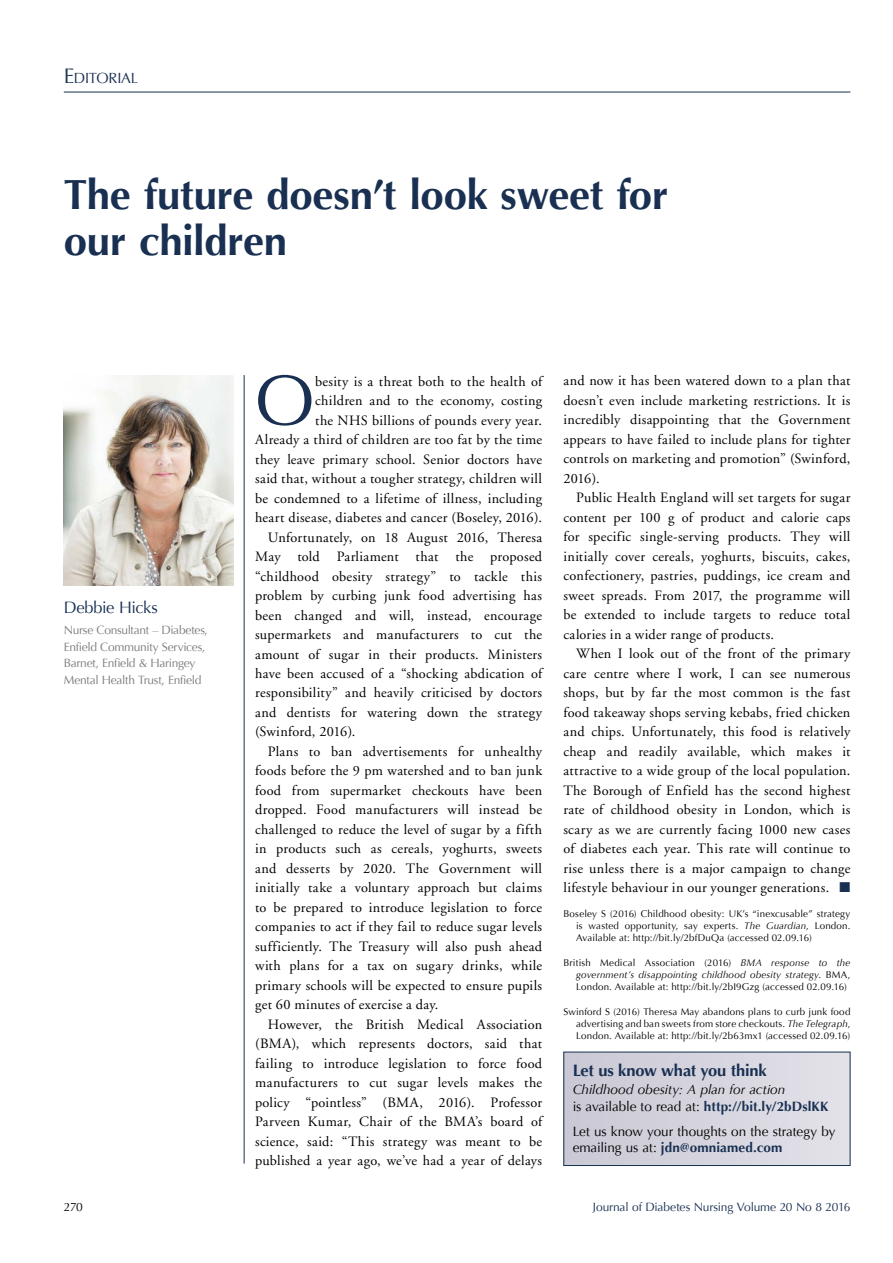
<style>
.page{position:relative;width:893px;height:1263px;background:#fff}
.page>*{position:absolute;margin:0;border:0;box-sizing:border-box;transform-origin:0 0}
.t1{font:71.25px "Optima";color:#193052}
.t2{font:700 42px/46.5px "Optima";letter-spacing:-.01em;color:#193052}
.t3{font:700 16.5px "Optima";letter-spacing:-.01em;color:#193052}
.t4{font:16.5px "Optima";letter-spacing:-.03em;color:#193052}
.t5{font:14.7px "Optima";letter-spacing:-.015em;color:#193052}
.t6{font:14.25px/19.5px "Adobe Garamond";letter-spacing:.02em;color:#000;text-align:justify}
.t7{font:italic 13.5px/16.5px "Optima";color:#000}
.t8{font:13.5px/16.5px "Optima";color:#000}
.t9{font:12px/16.5px "Optima";letter-spacing:-.025em;color:#7c7b7b}
.t10{font:12px "Optima";letter-spacing:-.015em;color:#193052}
.t11{font:12px "Optima";color:#000}
.t12{font:9.75px/12px "Optima";letter-spacing:.015em;color:#000;text-align:justify}
.s1{font-size:21px}
.s2{color:#193052}
.s3{font-style:italic}
.s4{font-style:normal}
.s5{font-weight:700;font-style:normal;color:#193052}
.s6{font-weight:700;color:#193052}
</style>
<div class="page">
<hr style="left:244px;top:375px;width:1px;height:788px;background:#193052">
<hr style="left:64px;top:92px;width:786px;height:1px;background:#193052">
<img style="left:64px;top:375px;width:170px;height:210px">
<div style="left:564px;top:1052px;width:286px;height:113px;background:#d6d5df"></div>
<div style="left:563px;top:1052px;width:287px;height:114px;border:1px solid #193052"></div>
<p class="t5" style="left:64px;top:70px;width:76px"><span class="s1">E</span>DITORIAL</p>
<h2 class="t2" style="left:64px;top:172px;width:606px">The future doesn’t look sweet for our children</h2>
<p class="t4" style="left:64px;top:598px;width:96px">Debbie Hicks</p>
<p class="t9" style="left:64px;top:622px;width:146px">Nurse Consultant – Diabetes,<br>Enfield Community Services,<br>Barnet, Enfield &amp; Haringey<br>Mental Health Trust, Enfield</p>
<h1 class="t1" style="left:255px;top:359px;width:61px">O</h1>
<p class="t6" style="left:315px;top:372px;width:229px">besity is a threat both to the health of</p>
<p class="t6" style="left:315px;top:391px;width:228px">children and to the economy, costing</p>
<p class="t6" style="left:315px;top:411px;width:229px">the NHS billions of pounds every year.</p>
<p class="t6" style="left:255px;top:430px;width:289px">Already a third of children are too fat by the time</p>
<p class="t6" style="left:255px;top:450px;width:288px">they leave primary school. Senior doctors have</p>
<p class="t6" style="left:255px;top:469px;width:288px">said that, without a tougher strategy, children will</p>
<p class="t6" style="left:255px;top:489px;width:289px">be condemned to a lifetime of illness, including</p>
<p class="t6" style="left:255px;top:508px;width:288px">heart disease, diabetes and cancer (Boseley, 2016).</p>
<p class="t6" style="left:268px;top:528px;width:276px">Unfortunately, on 18 August 2016, Theresa</p>
<p class="t6" style="left:255px;top:547px;width:289px">May told Parliament that the proposed</p>
<p class="t6" style="left:255px;top:567px;width:289px">“childhood obesity strategy” to tackle this</p>
<p class="t6" style="left:255px;top:586px;width:289px">problem by curbing junk food advertising has</p>
<p class="t6" style="left:255px;top:606px;width:288px">been changed and will, instead, encourage</p>
<p class="t6" style="left:255px;top:625px;width:289px">supermarkets and manufacturers to cut the</p>
<p class="t6" style="left:255px;top:645px;width:289px">amount of sugar in their products. Ministers</p>
<p class="t6" style="left:255px;top:664px;width:289px">have been accused of a “shocking abdication of</p>
<p class="t6" style="left:255px;top:684px;width:289px">responsibility” and heavily criticised by doctors</p>
<p class="t6" style="left:255px;top:703px;width:288px">and dentists for watering down the strategy</p>
<p class="t6" style="left:255px;top:722px;width:102px">(Swinford, 2016).</p>
<p class="t6" style="left:268px;top:742px;width:276px">Plans to ban advertisements for unhealthy</p>
<p class="t6" style="left:255px;top:761px;width:289px">foods before the 9 pm watershed and to ban junk</p>
<p class="t6" style="left:255px;top:781px;width:289px">food from supermarket checkouts have been</p>
<p class="t6" style="left:255px;top:800px;width:289px">dropped. Food manufacturers will instead be</p>
<p class="t6" style="left:255px;top:820px;width:289px">challenged to reduce the level of sugar by a fifth</p>
<p class="t6" style="left:255px;top:839px;width:289px">in products such as cereals, yoghurts, sweets</p>
<p class="t6" style="left:255px;top:859px;width:289px">and desserts by 2020. The Government will</p>
<p class="t6" style="left:255px;top:878px;width:289px">initially take a voluntary approach but claims</p>
<p class="t6" style="left:255px;top:898px;width:288px">to be prepared to introduce legislation to force</p>
<p class="t6" style="left:255px;top:917px;width:289px">companies to act if they fail to reduce sugar levels</p>
<p class="t6" style="left:255px;top:937px;width:289px">sufficiently. The Treasury will also push ahead</p>
<p class="t6" style="left:255px;top:956px;width:288px">with plans for a tax on sugary drinks, while</p>
<p class="t6" style="left:255px;top:976px;width:289px">primary schools will be expected to ensure pupils</p>
<p class="t6" style="left:255px;top:995px;width:185px">get 60 minutes of exercise a day.</p>
<p class="t6" style="left:268px;top:1015px;width:276px">However, the British Medical Association</p>
<p class="t6" style="left:255px;top:1034px;width:289px">(BMA), which represents doctors, said that</p>
<p class="t6" style="left:255px;top:1054px;width:288px">failing to introduce legislation to force food</p>
<p class="t6" style="left:255px;top:1073px;width:289px">manufacturers to cut sugar levels makes the</p>
<p class="t6" style="left:255px;top:1093px;width:289px">policy “pointless” (BMA, 2016). Professor</p>
<p class="t6" style="left:255px;top:1112px;width:289px">Parveen Kumar, Chair of the BMA’s board of</p>
<p class="t6" style="left:255px;top:1132px;width:288px">science, said: “This strategy was meant to be</p>
<p class="t6" style="left:255px;top:1151px;width:289px">published a year ago, we’ve had a year of delays</p>
<p class="t6" style="left:563px;top:371px;width:289px">and now it has been watered down to a plan that doesn’t even include marketing restrictions. It is incredibly disappointing that the Government appears to have failed to include plans for tighter controls on marketing and promotion” (Swinford, 2016).</p>
<p class="t6" style="left:563px;top:488px;width:289px;text-indent:13px">Public Health England will set targets for sugar content per 100 g of product and calorie caps for specific single-serving products. They will initially cover cereals, yoghurts, biscuits, cakes, confectionery, pastries, puddings, ice cream and sweet spreads. From 2017, the programme will be extended to include targets to reduce total calories in a wider range of products.</p>
<p class="t6" style="left:563px;top:644px;width:289px;text-indent:13px">When I look out of the front of the primary care centre where I work, I can see numerous shops, but by far the most common is the fast food takeaway shops serving kebabs, fried chicken and chips. Unfortunately, this food is relatively cheap and readily available, which makes it attractive to a wide group of the local population.<br>The Borough of Enfield has the second highest rate of childhood obesity in London, which is scary as we are currently facing 1000 new cases of diabetes each year. This rate will continue to rise unless there is a major campaign to change lifestyle behaviour in our younger generations. <span class="s2">■</span></p>
<p class="t12" style="left:576px;top:908px;width:276px;text-indent:-13px">Boseley S (2016) Childhood obesity: UK’s “inexcusable” strategy is wasted opportunity, say experts. <span class="s3">The Guardian</span>, London.<br>Available at: http://bit.ly/2bfDuQa (accessed 02.09.16)</p>
<p class="t12" style="left:576px;top:957px;width:276px;text-indent:-13px">British Medical Association (2016) <span class="s3">BMA response to the government’s disappointing childhood obesity strategy</span>. BMA, London. Available at: http://bit.ly/2bI9Gzg (accessed 02.09.16)</p>
<p class="t12" style="left:576px;top:1006px;width:276px;text-indent:-13px">Swinford S (2016) Theresa May abandons plans to curb junk food advertising and ban sweets from store checkouts. <span class="s3">The Telegraph</span>, London. Available at: http://bit.ly/2b63mx1 (accessed 02.09.16)</p>
<p class="t3" style="left:573px;top:1061px;width:196px">Let us know what you think</p>
<p class="t7" style="left:573px;top:1081px;width:257px">Childhood obesity: A plan for action<br><span class="s4">is available to read at:</span> <span class="s5">http://bit.ly/2bDslKK</span></p>
<p class="t8" style="left:573px;top:1123px;width:264px">Let us know your thoughts on the strategy by emailing us at: <span class="s6">jdn@omniamed.com</span></p>
<p class="t11" style="left:64px;top:1200px;width:21px">270</p>
<p class="t10" style="left:593px;top:1200px;width:259px">Journal of Diabetes Nursing Volume 20 No 8 2016</p>
</div>
